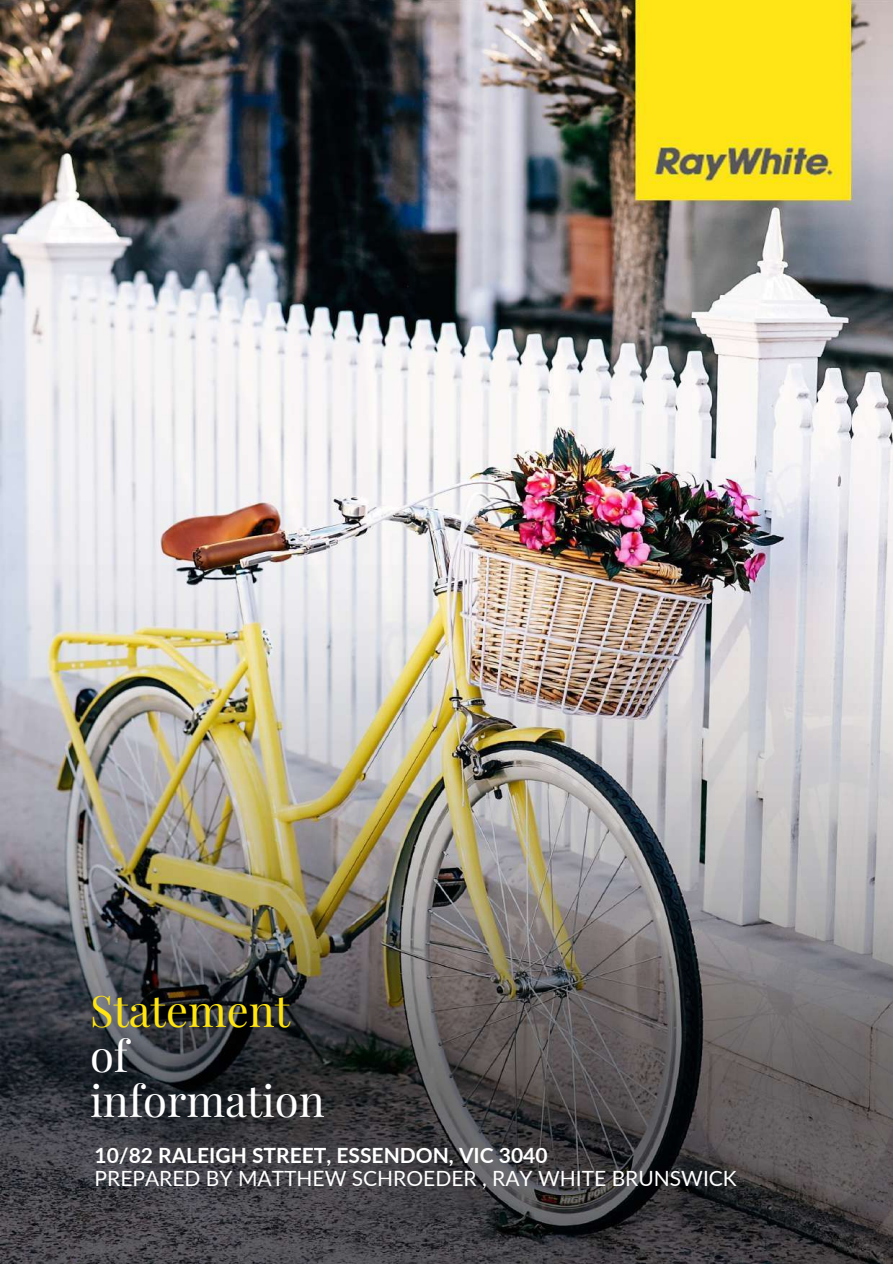
<style>
.page{position:relative;width:894px;height:1264px;background:#fff}
.page>*{position:absolute;margin:0;border:0;box-sizing:border-box;transform-origin:0 0}
.t1{font:43.5px/45px "Playfair Display";color:#fff}
.t2{font:43.5px "Playfair Display";color:#ffe512}
.t3{font:21px "Lato";color:#fff}
.t4{font:700 21px "Lato";color:#fff}
</style>
<div class="page">
<img style="left:0;top:0;width:892px;height:1263px">
<h1 class="t2" style="left:90px;top:979px;width:201px">Statement</h1>
<h1 class="t1" style="left:90px;top:1031px;width:236px">of information</h1>
<p class="t4" style="left:94px;top:1142px;width:454px">10/82 RALEIGH STREET, ESSENDON, VIC 3040</p>
<p class="t3" style="left:94px;top:1164px;width:643px">PREPARED BY MATTHEW SCHROEDER , RAY WHITE BRUNSWICK</p>
</div>
